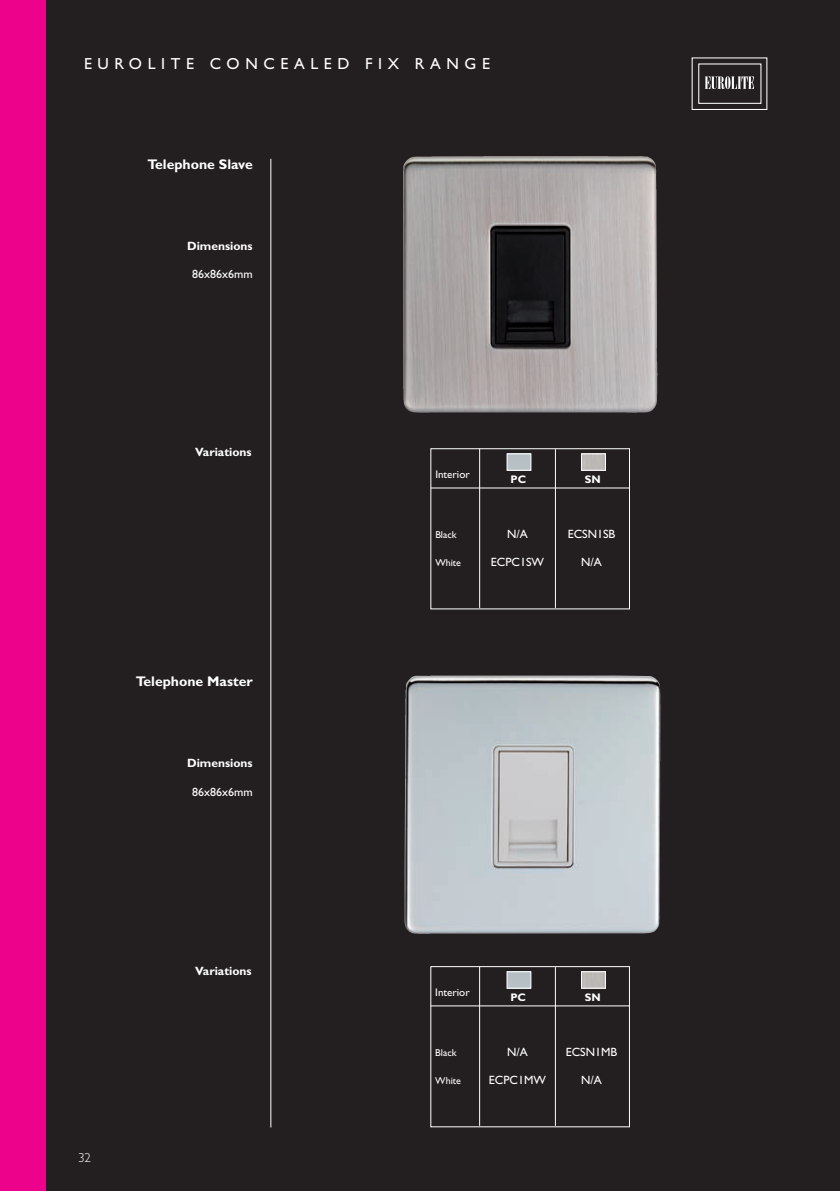
<style>
.page{position:relative;width:840px;height:1191px;background:#fff}
.page>*{position:absolute;margin:0;border:0;box-sizing:border-box;transform-origin:0 0}
.t1{font:16px "Gill Sans";letter-spacing:.35em;color:#fff}
.t2{font:700 14px "Gill Sans";color:#fff}
.t3{font:300 13px "Gill Sans";color:#fff}
.t4{font:12px "Gill Sans";color:#fff}
.t5{font:700 12px "Gill Sans";color:#fff}
.t6{font:11px "Gill Sans";color:#fff}
.t7{font:700 11px "Gill Sans";color:#fff}
.t8{font:10px "Gill Sans";color:#fff}
</style>
<div class="page">
<div style="left:0;top:0;width:839px;height:1191px;background:#231f20"></div>
<hr style="left:270px;top:159px;width:1px;height:968px;background:#fff">
<div style="left:0;top:0;width:45px;height:1191px;background:#ed028c"></div>
<div style="left:691px;top:57px;width:76px;height:53px;border:1px solid #fff"></div>
<div style="left:697px;top:63px;width:64px;height:41px;border:1px solid #fff"></div>
<svg style="left:704px;top:76px;width:49px;height:13px"></svg>
<hr style="left:479px;top:449px;width:1px;height:159px;background:#fff">
<hr style="left:430px;top:487px;width:199px;height:1px;background:#fff">
<hr style="left:554px;top:449px;width:1px;height:159px;background:#fff">
<img style="left:582px;top:455px;width:21px;height:14px">
<div style="left:580px;top:453px;width:25px;height:18px;border:1px solid #fff"></div>
<div style="left:506px;top:453px;width:25px;height:18px;border:1px solid #fff"></div>
<hr style="left:479px;top:966px;width:1px;height:159px;background:#fff">
<hr style="left:430px;top:1005px;width:199px;height:1px;background:#fff">
<hr style="left:554px;top:967px;width:1px;height:158px;background:#fff">
<img style="left:582px;top:973px;width:21px;height:13px">
<div style="left:580px;top:971px;width:25px;height:17px;border:1px solid #fff"></div>
<div style="left:506px;top:971px;width:25px;height:17px;border:1px solid #fff"></div>
<img style="left:403px;top:156px;width:254px;height:257px">
<img style="left:404px;top:675px;width:256px;height:259px">
<p class="t1" style="left:84px;top:54px;width:407px">EUROLITE CONCEALED FIX RANGE</p>
<p class="t2" style="left:147px;top:155px;width:107px">Telephone Slave</p>
<p class="t5" style="left:187px;top:238px;width:67px">Dimensions</p>
<p class="t4" style="left:192px;top:267px;width:62px">86x86x6mm</p>
<p class="t5" style="left:195px;top:445px;width:58px">Variations</p>
<p class="t2" style="left:136px;top:673px;width:118px">Telephone Master</p>
<p class="t5" style="left:187px;top:756px;width:67px">Dimensions</p>
<p class="t4" style="left:192px;top:785px;width:62px">86x86x6mm</p>
<p class="t5" style="left:195px;top:964px;width:58px">Variations</p>
<p class="t3" style="left:78px;top:1150px;width:7px">32</p>
<p class="t6" style="left:435px;top:468px;width:36px">Interior</p>
<p class="t7" style="left:510px;top:472px;width:17px">PC</p>
<p class="t7" style="left:584px;top:472px;width:17px">SN</p>
<p class="t8" style="left:435px;top:528px;width:23px">Black</p>
<p class="t4" style="left:506px;top:527px;width:22px">N/A</p>
<p class="t4" style="left:567px;top:527px;width:49px">ECSN1SB</p>
<p class="t8" style="left:435px;top:556px;width:27px">White</p>
<p class="t4" style="left:490px;top:555px;width:55px">ECPC1SW</p>
<p class="t4" style="left:580px;top:555px;width:22px">N/A</p>
<p class="t6" style="left:435px;top:985px;width:36px">Interior</p>
<p class="t7" style="left:510px;top:990px;width:17px">PC</p>
<p class="t7" style="left:584px;top:990px;width:17px">SN</p>
<p class="t8" style="left:435px;top:1046px;width:23px">Black</p>
<p class="t4" style="left:506px;top:1044px;width:22px">N/A</p>
<p class="t4" style="left:565px;top:1044px;width:53px">ECSN1MB</p>
<p class="t8" style="left:435px;top:1074px;width:27px">White</p>
<p class="t4" style="left:488px;top:1072px;width:58px">ECPC1MW</p>
<p class="t4" style="left:580px;top:1072px;width:22px">N/A</p>
</div>
